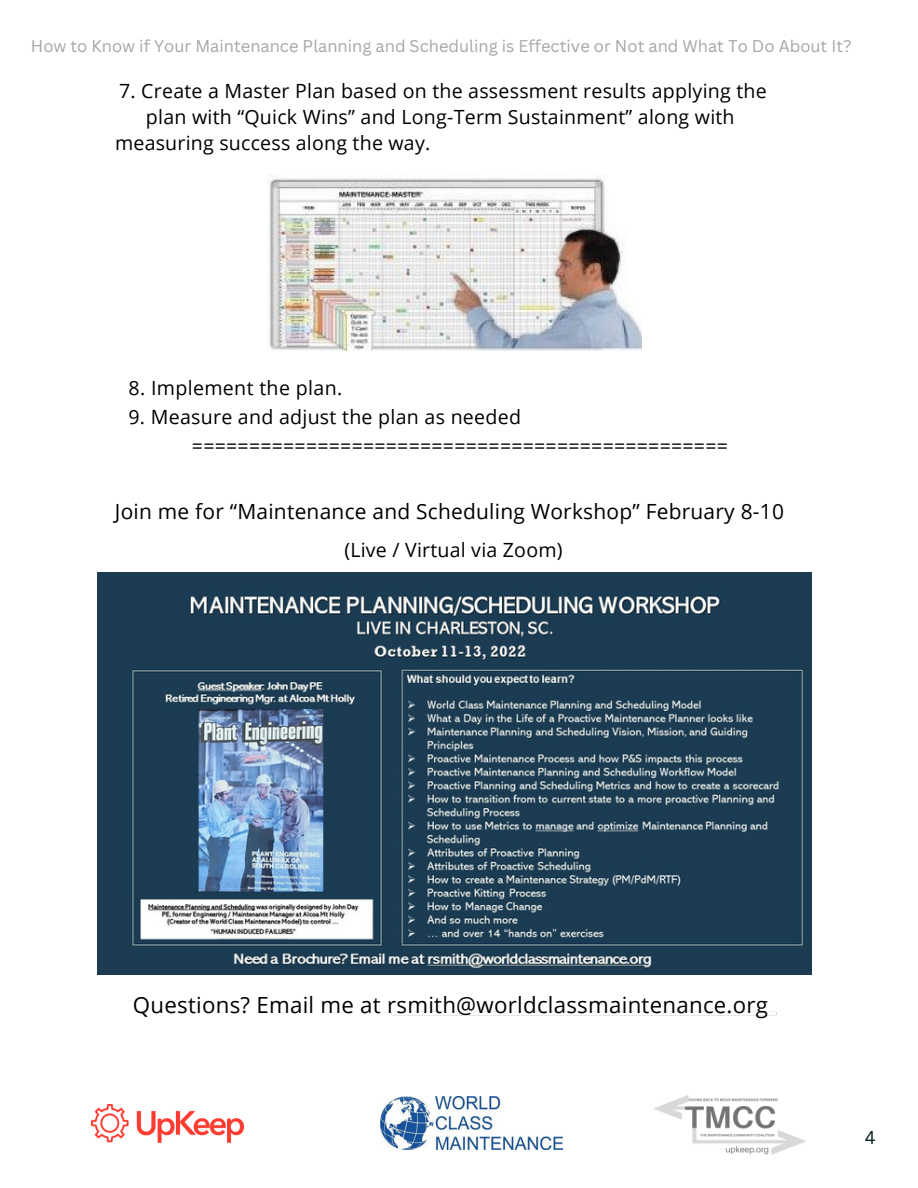
<style>
.page{position:relative;width:918px;height:1188px;background:#fff}
.page>*{position:absolute;margin:0;border:0;box-sizing:border-box;transform-origin:0 0}
.t1{font:22.2px "Open Sans";letter-spacing:.01em;color:#000}
.t2{font:21px "Open Sans";letter-spacing:.01em;color:#000}
.t3{font:19.65px/28.2px "Open Sans";letter-spacing:.01em;color:#000}
.t4{font:18px "Canva Sans";color:#051b1b}
.t5{font:16.5px "Canva Sans";color:#a6a6a6}
</style>
<div class="page">
<img style="left:268px;top:175px;width:373px;height:175px">
<img style="left:98px;top:573px;width:713px;height:402px">
<img style="left:92px;top:1104px;width:152px;height:39px">
<img style="left:381px;top:1096px;width:182px;height:53px">
<img style="left:654px;top:1095px;width:152px;height:60px">
<p class="t5" style="left:31px;top:34px;width:822px">How to Know if Your Maintenance Planning and Scheduling is Effective or Not and What To Do About It?</p>
<p class="t3" style="left:119px;top:76px;width:649px">7. Create a Master Plan based on the assessment results applying the</p>
<p class="t3" style="left:146px;top:102px;width:590px">plan with “Quick Wins” and Long-Term Sustainment” along with</p>
<p class="t3" style="left:115px;top:128px;width:317px">measuring success along the way.</p>
<p class="t3" style="left:128px;top:373px;width:215px">8. Implement the plan.</p>
<p class="t3" style="left:192px;top:403px;width:537px;text-indent:-63px">9. Measure and adjust the plan as needed ===============================================</p>
<p class="t2" style="left:115px;top:496px;width:671px">Join me for “Maintenance and Scheduling Workshop” February 8-10</p>
<p class="t3" style="left:344px;top:535px;width:220px">(Live / Virtual via Zoom)</p>
<p class="t1" style="left:133px;top:990px;width:637px">Questions? Email me at rsmith@worldclassmaintenance.org</p>
<p class="t4" style="left:865px;top:1125px;width:12px">4</p>
</div>
